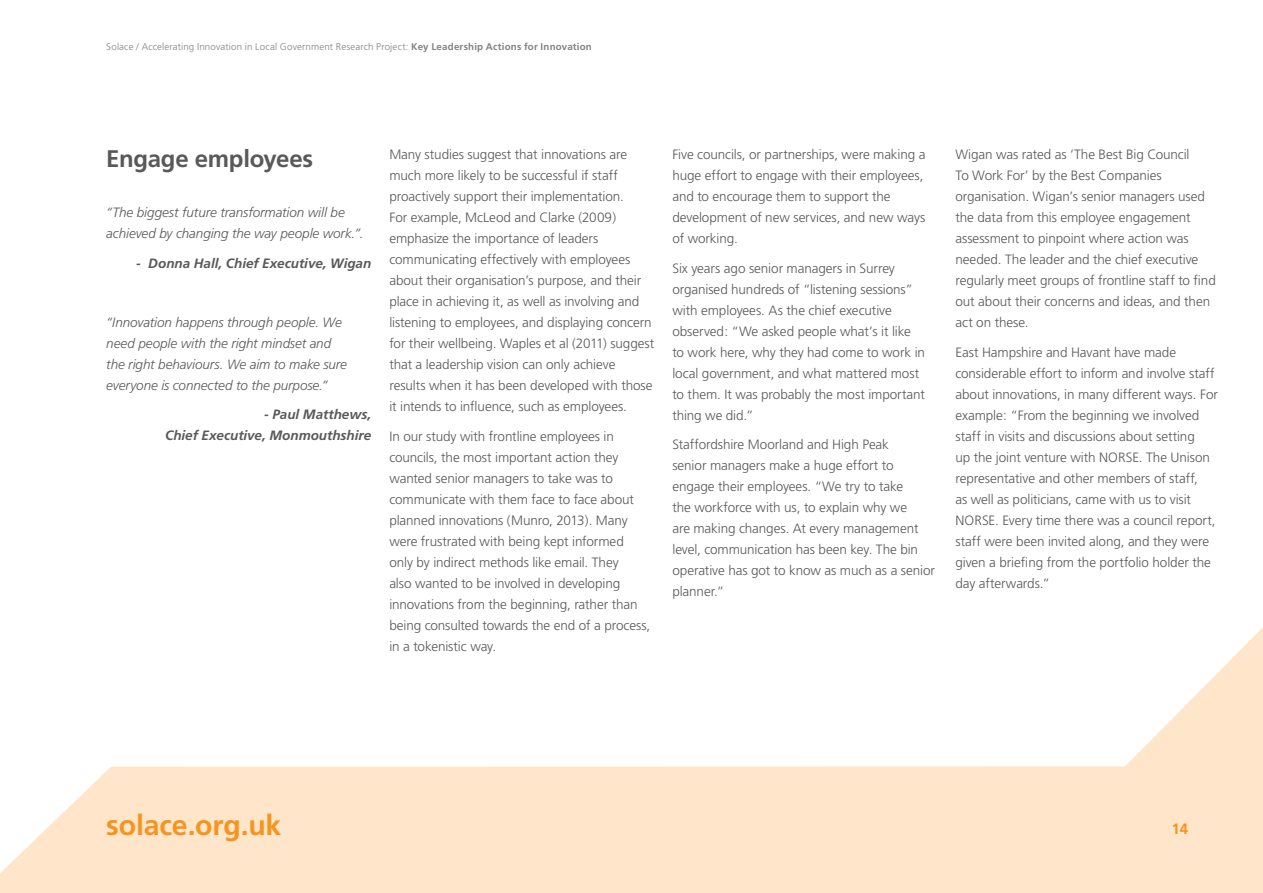
<style>
.page{position:relative;width:1263px;height:893px;background:#fff}
.page>*{position:absolute;margin:0;border:0;box-sizing:border-box;transform-origin:0 0}
.t1{font:700 28.5px "Frutiger";letter-spacing:-.005em;color:#f7941e}
.t2{font:700 24px "Frutiger";letter-spacing:-.01em;color:#58595b}
.t3{font:700 15px "Frutiger";color:#f7941e}
.t4{font:300 13.5px/21px "Frutiger";letter-spacing:-.005em;color:#58595b}
.t5{font:italic 300 13.5px/21px "Frutiger";letter-spacing:-.01em;color:#58595b}
.t6{font:italic 700 13.5px/21px "Frutiger";letter-spacing:-.005em;color:#58595b;text-align:right}
.t7{font:300 9.75px "Frutiger";letter-spacing:.015em;color:#808285}
.s1{font-weight:700}
</style>
<div class="page">
<svg style="left:0;top:627px;width:1263px;height:266px"></svg>
<p class="t7" style="left:106px;top:41px;width:487px">Solace / Accelerating Innovation in Local Government Research Project: <span class="s1">Key Leadership Actions for Innovation</span></p>
<h2 class="t2" style="left:106px;top:144px;width:208px">Engage employees</h2>
<p class="t5" style="left:106px;top:202px;width:259px">“The biggest future transformation will be achieved by changing the way people work.”.</p>
<p class="t6" style="left:136px;top:253px;width:237px">- Donna Hall, Chief Executive, Wigan</p>
<p class="t5" style="left:106px;top:312px;width:242px">“Innovation happens through people. We need people with the right mindset and the right behaviours. We aim to make sure everyone is connected to the purpose.”</p>
<p class="t6" style="left:165px;top:404px;width:208px">- Paul Matthews,<br>Chief Executive, Monmouthshire</p>
<p class="t4" style="left:389px;top:144px;width:266px">Many studies suggest that innovations are much more likely to be successful if staff proactively support their implementation.<br>For example, McLeod and Clarke (2009) emphasize the importance of leaders communicating effectively with employees about their organisation’s purpose, and their place in achieving it, as well as involving and listening to employees, and displaying concern for their wellbeing. Waples et al (2011) suggest that a leadership vision can only achieve results when it has been developed with those it intends to influence, such as employees.</p>
<p class="t4" style="left:389px;top:426px;width:262px">In our study with frontline employees in councils, the most important action they wanted senior managers to take was to communicate with them face to face about planned innovations (Munro, 2013). Many were frustrated with being kept informed only by indirect methods like email. They<br>also wanted to be involved in developing innovations from the beginning, rather than being consulted towards the end of a process, in a tokenistic way.</p>
<p class="t4" style="left:672px;top:144px;width:255px">Five councils, or partnerships, were making a huge effort to engage with their employees, and to encourage them to support the development of new services, and new ways of working.</p>
<p class="t4" style="left:672px;top:258px;width:254px">Six years ago senior managers in Surrey organised hundreds of “listening sessions” with employees. As the chief executive observed: “We asked people what’s it like to work here, why they had come to work in local government, and what mattered most to them. It was probably the most important thing we did.”</p>
<p class="t4" style="left:672px;top:434px;width:264px">Staffordshire Moorland and High Peak<br>senior managers make a huge effort to engage their employees. “We try to take<br>the workforce with us, to explain why we<br>are making changes. At every management level, communication has been key. The bin operative has got to know as much as a senior planner.”</p>
<p class="t4" style="left:955px;top:144px;width:262px">Wigan was rated as ‘The Best Big Council<br>To Work For’ by the Best Companies organisation. Wigan’s senior managers used the data from this employee engagement assessment to pinpoint where action was needed. The leader and the chief executive regularly meet groups of frontline staff to find out about their concerns and ideas, and then act on these.</p>
<p class="t4" style="left:955px;top:342px;width:264px">East Hampshire and Havant have made considerable effort to inform and involve staff about innovations, in many different ways. For example: “From the beginning we involved staff in visits and discussions about setting<br>up the joint venture with NORSE. The Unison representative and other members of staff,<br>as well as politicians, came with us to visit NORSE. Every time there was a council report, staff were been invited along, and they were given a briefing from the portfolio holder the day afterwards.”</p>
<h1 class="t1" style="left:106px;top:808px;width:177px">solace.org.uk</h1>
<p class="t3" style="left:1171px;top:820px;width:18px">14</p>
</div>
